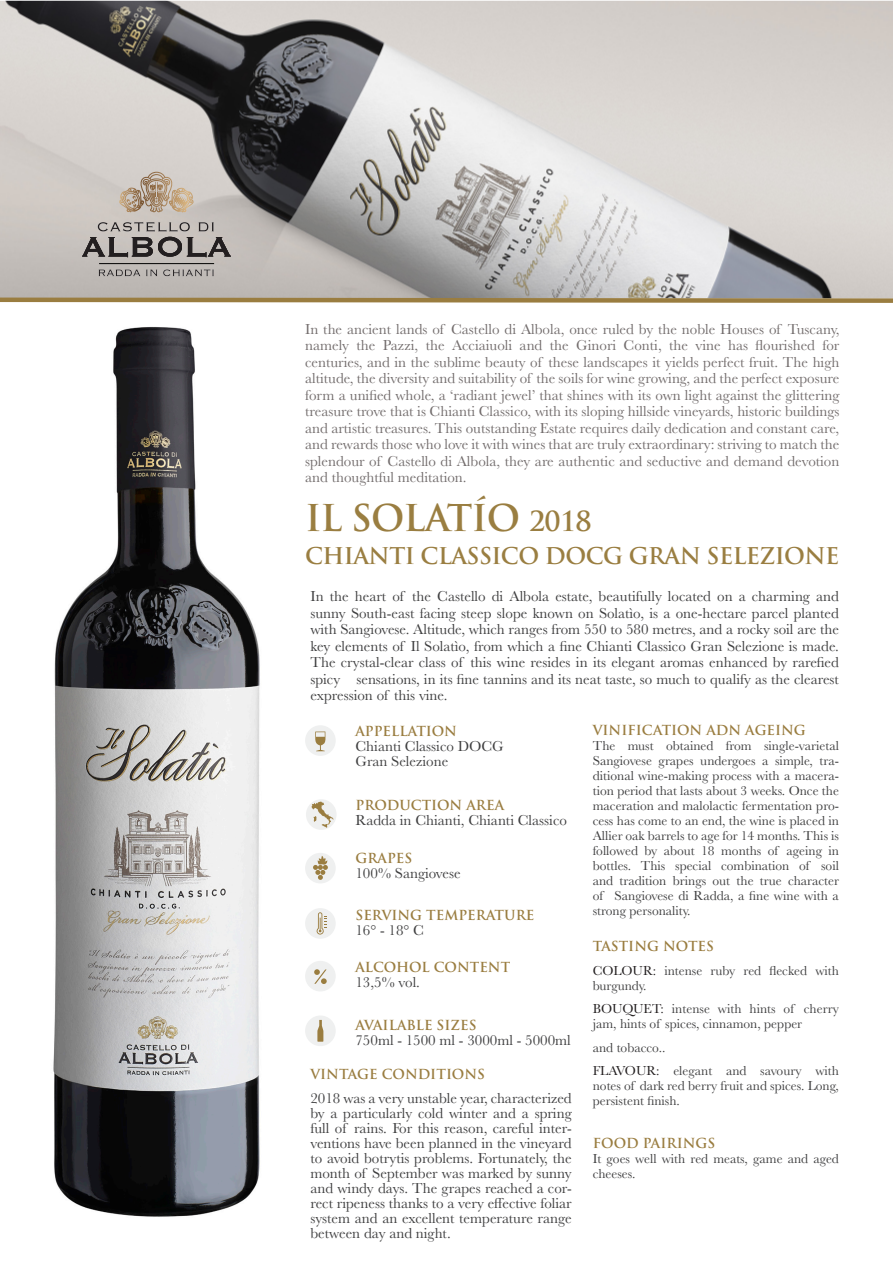
<style>
.page{position:relative;width:893px;height:1263px;background:#fff}
.page>*{position:absolute;margin:0;border:0;box-sizing:border-box;transform-origin:0 0}
.t1{font:700 36px "Trajan Pro";letter-spacing:-.025em;color:#9a7e41}
.t2{font:700 22.5px "Trajan Pro";letter-spacing:-.025em;color:#9a7e41}
.t3{font:15px/15px "Baskerville";color:#3e3e3f;text-align:justify}
.t4{font:15px/16.5px "Baskerville";color:#726c6c;text-align:justify}
.t5{font:13.5px/15px "Baskerville";color:#3e3e3f;text-align:justify}
.t6{font:700 13.5px "Trajan Pro";color:#9a7d40}
.s1{font-size:27px}
.s2{color:#231f20}
</style>
<div class="page">
<img style="left:53px;top:327px;width:207px;height:890px">
<img style="left:0;top:1px;width:893px;height:294px">
<svg style="left:118px;top:169px;width:77px;height:47px;background:#c4b5a6"></svg>
<svg style="left:99px;top:270px;width:58px;height:6px"></svg>
<svg style="left:163px;top:269px;width:51px;height:7px"></svg>
<svg style="left:82px;top:222px;width:149px;height:35px;background:#989390"></svg>
<hr style="left:99px;top:263px;width:115px;height:1px;background:#000">
<div style="left:305px;top:725px;width:31px;height:31px;background:#eff0f0;border-radius:50%"></div>
<svg style="left:315px;top:731px;width:10px;height:20px"></svg>
<div style="left:306px;top:799px;width:31px;height:31px;background:#eff0f0;border-radius:50%"></div>
<svg style="left:311px;top:801px;width:23px;height:27px"></svg>
<div style="left:305px;top:853px;width:31px;height:30px;background:#eff0f0;border-radius:50%"></div>
<svg style="left:313px;top:856px;width:15px;height:24px"></svg>
<div style="left:305px;top:961px;width:31px;height:30px;background:#eff0f0;border-radius:50%"></div>
<svg style="left:314px;top:969px;width:13px;height:15px"></svg>
<div style="left:305px;top:1015px;width:31px;height:31px;background:#eff0f0;border-radius:50%"></div>
<svg style="left:317px;top:1020px;width:6px;height:22px"></svg>
<div style="left:305px;top:908px;width:31px;height:31px;background:#eff0f0;border-radius:50%"></div>
<svg style="left:316px;top:912px;width:10px;height:23px"></svg>
<svg style="left:0;top:295px;width:893px;height:8px;background:#a89775"></svg>
<p class="t4" style="left:305px;top:321px;width:536px">In the ancient lands of Castello di Albola, once ruled by the noble Houses of Tuscany, namely the Pazzi, the Acciaiuoli and the Ginori Conti, the vine has flourished for centuries, and in the sublime beauty of these landscapes it yields perfect fruit. The high altitude, the diversity and suitability of the soils for wine growing, and the perfect exposure form a unified whole, a ‘radiant jewel’ that shines with its own light against the glittering treasure trove that is Chianti Classico, with its sloping hillside vineyards, historic buildings and artistic treasures. This outstanding Estate requires daily dedication and constant care, and rewards those who love it with wines that are truly extraordinary: striving to match the splendour of Castello di Albola, they are authentic and seductive and demand devotion and thoughtful meditation.</p>
<p class="t1" style="left:305px;top:496px;width:288px">IL SOLATÍO <span class="s1">2018</span></p>
<p class="t2" style="left:305px;top:542px;width:536px">CHIANTI CLASSICO DOCG GRAN SELEZIONE</p>
<p class="t3" style="left:310px;top:588px;width:530px;line-height:16.5px">In the heart of the Castello di Albola estate, beautifully located on a charming and sunny South-east facing steep slope known on Solatìo, is a one-hectare parcel planted with Sangiovese. Altitude, which ranges from 550 to 580 metres, and a rocky soil are the key elements of Il Solatìo, from which a fine Chianti Classico Gran Selezione is made.<br>The crystal-clear class of this wine resides in its elegant aromas enhanced by rarefied spicy sensations, in its fine tannins and its neat taste, so much to qualify as the clearest expression of this vine.</p>
<p class="t6" style="left:355px;top:722px;width:103px">APPELLATION</p>
<p class="t3" style="left:355px;top:738px;width:150px">Chianti Classico DOCG<br>Gran Selezione</p>
<p class="t6" style="left:355px;top:796px;width:150px">PRODUCTION AREA</p>
<p class="t3" style="left:355px;top:812px;width:213px">Radda in Chianti, Chianti Classico</p>
<p class="t6" style="left:355px;top:850px;width:58px">GRAPES</p>
<p class="t3" style="left:355px;top:866px;width:107px">100% Sangiovese</p>
<p class="t6" style="left:355px;top:907px;width:180px">SERVING TEMPERATURE</p>
<p class="t3" style="left:355px;top:923px;width:70px">16° - 18° C</p>
<p class="t6" style="left:355px;top:959px;width:156px">ALCOHOL CONTENT</p>
<p class="t3" style="left:355px;top:975px;width:66px">13,5% vol.</p>
<p class="t6" style="left:355px;top:1016px;width:123px">AVAILABLE SIZES</p>
<p class="t3" style="left:355px;top:1032px;width:217px">750ml - 1500 ml - 3000ml - 5000ml</p>
<p class="t6" style="left:310px;top:1066px;width:176px">VINTAGE CONDITIONS</p>
<p class="t3" style="left:310px;top:1091px;width:263px">2018 was a very unstable year, characterized by a particularly cold winter and a spring full of rains. For this reason, careful inter&shy;ventions have been planned in the vineyard to avoid botrytis problems. Fortunately, the month of September was marked by sunny and windy days. The grapes reached a cor&shy;rect ripeness thanks to a very effective foliar system and an excellent temperature range between day and night.</p>
<p class="t6" style="left:593px;top:722px;width:215px">VINIFICATION ADN AGEING</p>
<p class="t5" style="left:593px;top:738px;width:248px">The must obtained from single-varietal Sangiovese grapes undergoes a simple, tra&shy;ditional wine-making process with a macera&shy;tion period that lasts about 3 weeks. Once the maceration and malolactic fermentation pro&shy;cess has come to an end, the wine is placed in Allier oak barrels to age for 14 months. This is</p>
<p class="t5" style="left:593px;top:843px;width:248px">followed by about 18 months of ageing in bottles. This special combination of soil and tradition brings out the true character of Sangiovese di Radda, a fine wine with a strong personality.</p>
<p class="t6" style="left:593px;top:938px;width:123px">TASTING NOTES</p>
<p class="t5" style="left:593px;top:963px;width:248px"><span class="s2">COLOUR:</span> intense ruby red flecked with burgundy.</p>
<p class="t5" style="left:593px;top:1002px;width:248px"><span class="s2">BOUQUET:</span> intense with hints of cherry jam, hints of spices, cinnamon, pepper</p>
<p class="t5" style="left:593px;top:1040px;width:74px">and tobacco..</p>
<p class="t5" style="left:593px;top:1064px;width:248px"><span class="s2">FLAVOUR:</span> elegant and savoury with notes of dark red berry fruit and spices. Long, persistent finish.</p>
<p class="t6" style="left:593px;top:1135px;width:124px">FOOD PAIRINGS</p>
<p class="t5" style="left:593px;top:1151px;width:248px">It goes well with red meats, game and aged cheeses.</p>
</div>
